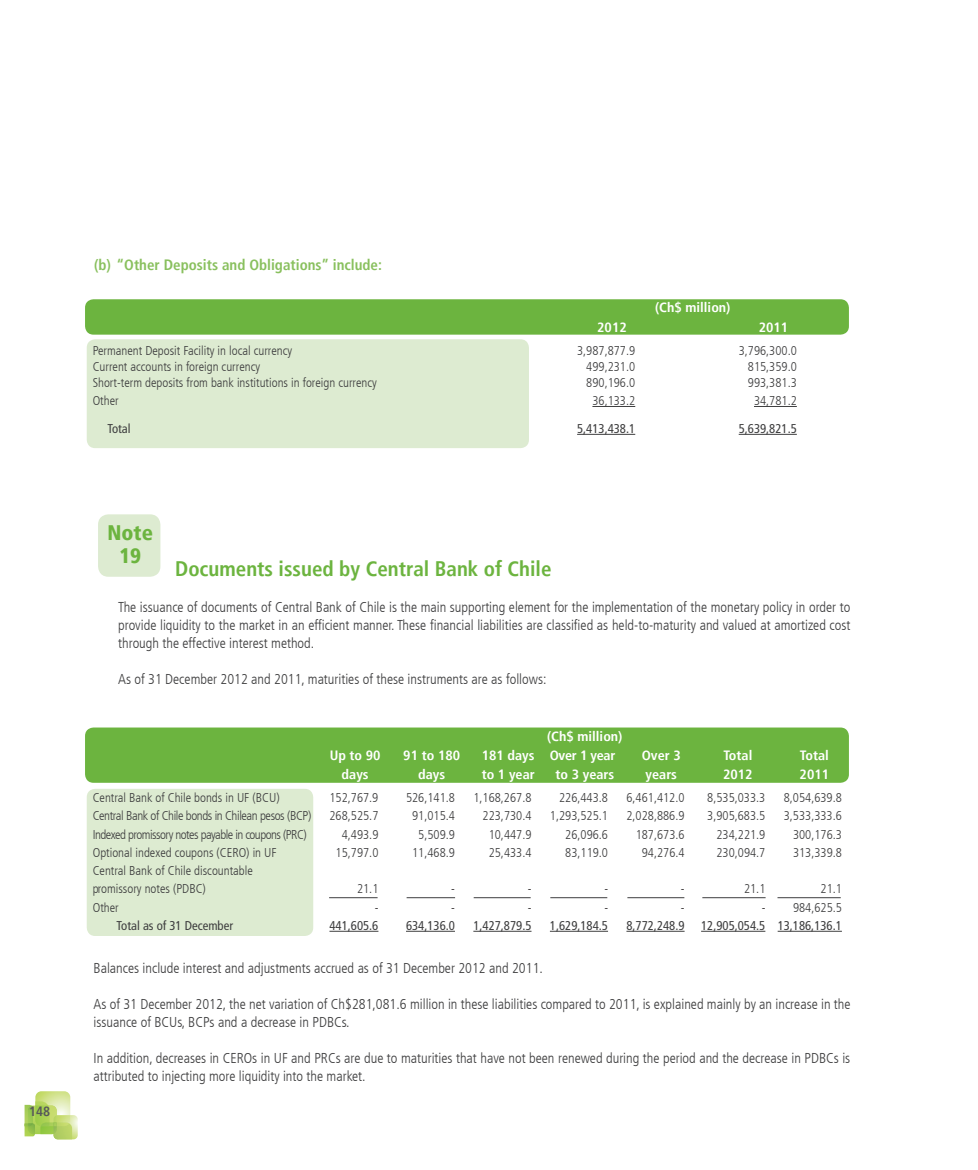
<style>
.page{position:relative;width:978px;height:1170px;background:#fff}
.page>*{position:absolute;margin:0;border:0;box-sizing:border-box;transform-origin:0 0}
.t1{font:700 condensed 21px "Frutiger LT";color:#6cb43f}
.t2{font:900 condensed 21px/22.5px "Frutiger LT";color:#6cb43f;text-align:center}
.t3{font:700 condensed 15px "Frutiger LT";color:#89c05e}
.t4{font:300 condensed 14.25px/18px "Frutiger LT";color:#3e3e3f}
.t5{font:700 condensed 13.5px "Frutiger LT";color:#fff;scale:1.05 1}
.t6{font:700 condensed 13.5px "Frutiger LT";letter-spacing:-.02em;color:#fff;scale:1.05 1}
.t7{font:700 condensed 13.5px "Frutiger LT";color:#57585a}
.t8{font:300 condensed 12.75px/18.3px "Frutiger LT";color:#3e3e3f}
.t9{font:condensed 12.75px "Frutiger LT";color:#3e3e3f}
.t10{font:300 condensed 12.75px "Frutiger LT";letter-spacing:-.04em;color:#3e3e3f}
.t11{font:300 condensed 12.75px "Frutiger LT";letter-spacing:-.03em;color:#3e3e3f}
.t12{font:300 condensed 12.75px "Frutiger LT";color:#231f20}
.s1{color:#231f20}
</style>
<div class="page">
<svg style="left:25px;top:1091px;width:53px;height:48px"></svg>
<div style="left:87px;top:339px;width:442px;height:109px;background:#ddebd1;border-radius:9px"></div>
<div style="left:85px;top:299px;width:764px;height:35px;background:#6cb43f;border-radius:9px"></div>
<hr style="left:592px;top:406px;width:43px;height:1px;background:#3e3e3f">
<hr style="left:754px;top:406px;width:43px;height:1px;background:#3e3e3f">
<hr style="left:577px;top:434px;width:58px;height:1px;background:#3e3e3f">
<hr style="left:739px;top:434px;width:58px;height:1px;background:#3e3e3f">
<div style="left:98px;top:514px;width:62px;height:62px;background:#ddebd1;border-radius:10px"></div>
<div style="left:87px;top:788px;width:226px;height:147px;background:#ddebd1;border-radius:9px"></div>
<div style="left:85px;top:727px;width:764px;height:55px;background:#6cb43f;border-radius:9px"></div>
<hr style="left:329px;top:930px;width:49px;height:1px;background:#3e3e3f">
<hr style="left:406px;top:930px;width:49px;height:1px;background:#3e3e3f">
<hr style="left:473px;top:930px;width:58px;height:1px;background:#3e3e3f">
<hr style="left:550px;top:930px;width:58px;height:1px;background:#3e3e3f">
<hr style="left:626px;top:930px;width:59px;height:1px;background:#3e3e3f">
<hr style="left:701px;top:930px;width:64px;height:1px;background:#3e3e3f">
<hr style="left:778px;top:930px;width:64px;height:1px;background:#3e3e3f">
<hr style="left:329px;top:897px;width:49px;height:1px;background:#3e3e3f">
<hr style="left:407px;top:897px;width:48px;height:1px;background:#3e3e3f">
<hr style="left:474px;top:897px;width:57px;height:1px;background:#3e3e3f">
<hr style="left:550px;top:897px;width:57px;height:1px;background:#3e3e3f">
<hr style="left:627px;top:897px;width:57px;height:1px;background:#3e3e3f">
<hr style="left:702px;top:897px;width:64px;height:1px;background:#3e3e3f">
<hr style="left:777px;top:897px;width:64px;height:1px;background:#3e3e3f">
<p class="t7" style="left:29px;top:1103px;width:23px">148</p>
<p class="t3" style="left:94px;top:256px;width:289px">(b) “Other Deposits and Obligations” include:</p>
<p class="t5" style="left:655px;top:300px;width:73px">(Ch$ million)</p>
<p class="t5" style="left:597px;top:319px;width:30px">2012</p>
<p class="t5" style="left:759px;top:319px;width:30px">2011</p>
<p class="t8" style="left:93px;top:341px;width:201px">Permanent Deposit Facility in local currency</p>
<p class="t8" style="left:577px;top:341px;width:60px">3,987,877.9</p>
<p class="t8" style="left:739px;top:341px;width:60px">3,796,300.0</p>
<p class="t8" style="left:93px;top:357px;width:169px">Current accounts in foreign currency</p>
<p class="t8" style="left:586px;top:357px;width:50px">499,231.0</p>
<p class="t8" style="left:748px;top:357px;width:50px">815,359.0</p>
<p class="t8" style="left:93px;top:373px;width:286px">Short-term deposits from bank institutions in foreign currency</p>
<p class="t8" style="left:586px;top:373px;width:50px">890,196.0</p>
<p class="t8" style="left:748px;top:373px;width:50px">993,381.3</p>
<p class="t8" style="left:93px;top:392px;width:27px">Other</p>
<p class="t8" style="left:592px;top:392px;width:44px">36,133.2</p>
<p class="t8" style="left:754px;top:392px;width:44px">34,781.2</p>
<p class="t9" style="left:107px;top:421px;width:25px">Total</p>
<p class="t9" style="left:577px;top:421px;width:60px">5,413,438.1</p>
<p class="t9" style="left:739px;top:421px;width:60px">5,639,821.5</p>
<h1 class="t2" style="left:108px;top:521px;width:47px">Note<br>19</h1>
<h1 class="t1" style="left:175px;top:556px;width:378px">Documents issued by Central Bank of Chile</h1>
<p class="t4" style="left:118px;top:598px;width:734px;text-align:justify">The issuance of documents of Central Bank of Chile is the main supporting element for the implementation of the monetary policy in order to provide liquidity to the market in an efficient manner. These financial liabilities are classified as held-to-maturity and valued at amortized cost through the effective interest method.</p>
<p class="t4" style="left:118px;top:670px;width:430px">As of 31 December 2012 and 2011, maturities of these instruments are as follows:</p>
<p class="t5" style="left:547px;top:728px;width:73px">(Ch$ million)</p>
<p class="t5" style="left:330px;top:747px;width:50px">Up to 90</p>
<p class="t5" style="left:403px;top:747px;width:56px">91 to 180</p>
<p class="t6" style="left:482px;top:747px;width:129px">181 days Over 1 year</p>
<p class="t5" style="left:642px;top:747px;width:39px">Over 3</p>
<p class="t5" style="left:723px;top:747px;width:29px">Total</p>
<p class="t5" style="left:800px;top:747px;width:29px">Total</p>
<p class="t5" style="left:342px;top:766px;width:27px">days</p>
<p class="t5" style="left:418px;top:766px;width:27px">days</p>
<p class="t5" style="left:482px;top:766px;width:52px">to 1 year</p>
<p class="t5" style="left:555px;top:766px;width:57px">to 3 years</p>
<p class="t5" style="left:646px;top:766px;width:31px">years</p>
<p class="t5" style="left:723px;top:766px;width:30px">2012</p>
<p class="t5" style="left:800px;top:766px;width:30px">2011</p>
<p class="t8" style="left:93px;top:788px;width:188px">Central Bank of Chile bonds in UF (BCU)</p>
<p class="t8" style="left:329px;top:788px;width:50px">152,767.9</p>
<p class="t8" style="left:406px;top:788px;width:50px">526,141.8</p>
<p class="t8" style="left:473px;top:788px;width:60px">1,168,267.8</p>
<p class="t8" style="left:559px;top:788px;width:50px">226,443.8</p>
<p class="t8" style="left:626px;top:788px;width:60px">6,461,412.0</p>
<p class="t8" style="left:707px;top:788px;width:60px">8,535,033.3</p>
<p class="t8" style="left:784px;top:788px;width:60px">8,054,639.8</p>
<p class="t11" style="left:93px;top:808px;width:220px">Central Bank of Chile bonds in Chilean pesos (BCP)</p>
<p class="t8" style="left:329px;top:806px;width:50px">268,525.7</p>
<p class="t8" style="left:412px;top:806px;width:44px">91,015.4</p>
<p class="t8" style="left:483px;top:806px;width:50px">223,730.4</p>
<p class="t8" style="left:550px;top:806px;width:60px">1,293,525.1</p>
<p class="t8" style="left:626px;top:806px;width:60px">2,028,886.9</p>
<p class="t8" style="left:707px;top:806px;width:60px">3,905,683.5</p>
<p class="t8" style="left:784px;top:806px;width:60px">3,533,333.6</p>
<p class="t10" style="left:93px;top:826px;width:216px">Indexed promissory notes payable in coupons (PRC)</p>
<p class="t8" style="left:342px;top:825px;width:38px">4,493.9</p>
<p class="t8" style="left:418px;top:825px;width:38px">5,509.9</p>
<p class="t8" style="left:489px;top:825px;width:44px">10,447.9</p>
<p class="t8" style="left:565px;top:825px;width:44px">26,096.6</p>
<p class="t8" style="left:636px;top:825px;width:50px">187,673.6</p>
<p class="t8" style="left:716px;top:825px;width:50px">234,221.9</p>
<p class="t8" style="left:793px;top:825px;width:50px">300,176.3</p>
<p class="t8" style="left:93px;top:843px;width:185px">Optional indexed coupons (CERO) in UF</p>
<p class="t8" style="left:336px;top:843px;width:44px">15,797.0</p>
<p class="t8" style="left:412px;top:843px;width:44px">11,468.9</p>
<p class="t8" style="left:489px;top:843px;width:44px">25,433.4</p>
<p class="t8" style="left:565px;top:843px;width:44px">83,119.0</p>
<p class="t8" style="left:642px;top:843px;width:44px">94,276.4</p>
<p class="t8" style="left:716px;top:843px;width:50px">230,094.7</p>
<p class="t8" style="left:793px;top:843px;width:50px">313,339.8</p>
<p class="t8" style="left:93px;top:861px;width:162px">Central Bank of Chile discountable promissory notes (PDBC)</p>
<p class="t8" style="left:357px;top:879px;width:23px">21.1</p>
<p class="t12" style="left:451px;top:881px;width:5px">-</p>
<p class="t12" style="left:528px;top:881px;width:5px">-</p>
<p class="t12" style="left:604px;top:881px;width:5px">-</p>
<p class="t12" style="left:681px;top:881px;width:5px">-</p>
<p class="t8" style="left:744px;top:879px;width:23px">21.1</p>
<p class="t8" style="left:821px;top:879px;width:23px">21.1</p>
<p class="t8" style="left:93px;top:898px;width:27px">Other</p>
<p class="t8" style="left:762px;top:898px;width:82px"><span class="s1">-</span> 984,625.5</p>
<p class="t9" style="left:117px;top:918px;width:118px">Total as of 31 December</p>
<p class="t9" style="left:329px;top:918px;width:50px">441,605.6</p>
<p class="t9" style="left:406px;top:918px;width:50px">634,136.0</p>
<p class="t9" style="left:473px;top:918px;width:60px">1,427,879.5</p>
<p class="t9" style="left:550px;top:918px;width:60px">1,629,184.5</p>
<p class="t9" style="left:626px;top:918px;width:60px">8,772,248.9</p>
<p class="t9" style="left:701px;top:918px;width:142px">12,905,054.5 13,186,136.1</p>
<p class="t4" style="left:94px;top:958px;width:451px">Balances include interest and adjustments accrued as of 31 December 2012 and 2011.</p>
<p class="t4" style="left:94px;top:994px;width:758px">As of 31 December 2012, the net variation of Ch$281,081.6 million in these liabilities compared to 2011, is explained mainly by an increase in the issuance of BCUs, BCPs and a decrease in PDBCs.</p>
<p class="t4" style="left:94px;top:1048px;width:758px">In addition, decreases in CEROs in UF and PRCs are due to maturities that have not been renewed during the period and the decrease in PDBCs is attributed to injecting more liquidity into the market.</p>
</div>
